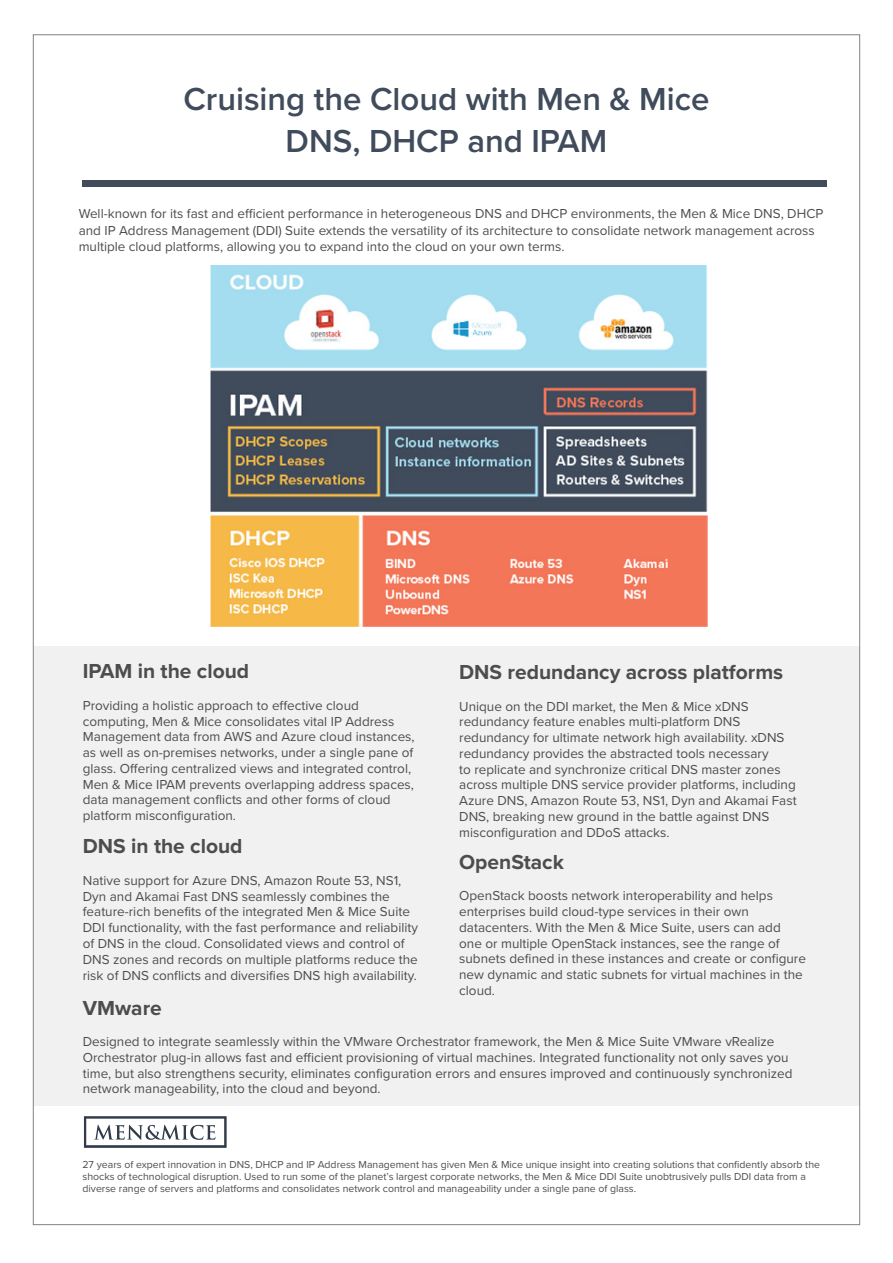
<style>
.page{position:relative;width:893px;height:1263px;background:#fff}
.page>*{position:absolute;margin:0;border:0;box-sizing:border-box;transform-origin:0 0}
.t1{font:600 33px/42px "Proxima Nova";color:#404b5b;text-align:center}
.t2{font:700 21px "Proxima Nova";color:#4d4d4d}
.t3{font:13.5px/15.8px "Proxima Nova";color:#4d4d4d}
.t4{font:10.5px/12px "Proxima Nova";color:#4d4d4d}
</style>
<div class="page">
<div style="left:33px;top:646px;width:826px;height:460px;background:#f0f1f0"></div>
<div style="left:82px;top:181px;width:745px;height:6px;background:#404b5b"></div>
<svg style="left:84px;top:1116px;width:143px;height:32px"></svg>
<img style="left:210px;top:266px;width:498px;height:361px">
<h1 class="t1" style="left:183px;top:78px;width:528px">Cruising the Cloud with Men &amp; Mice<br>DNS, DHCP and IPAM</h1>
<p class="t3" style="left:79px;top:206px;width:746px;line-height:16.5px">Well-known for its fast and efficient performance in heterogeneous DNS and DHCP environments, the Men &amp; Mice DNS, DHCP and IP Address Management (DDI) Suite extends the versatility of its architecture to consolidate network management across multiple cloud platforms, allowing you to expand into the cloud on your own terms.</p>
<h2 class="t2" style="left:83px;top:659px;width:168px">IPAM in the cloud</h2>
<p class="t3" style="left:83px;top:698px;width:333px">Providing a holistic approach to effective cloud computing, Men &amp; Mice consolidates vital IP Address Management data from AWS and Azure cloud instances, as well as on-premises networks, under a single pane of glass. Offering centralized views and integrated control, Men &amp; Mice IPAM prevents overlapping address spaces, data management conflicts and other forms of cloud platform misconfiguration.</p>
<h2 class="t2" style="left:83px;top:834px;width:161px">DNS in the cloud</h2>
<p class="t3" style="left:83px;top:873px;width:337px">Native support for Azure DNS, Amazon Route 53, NS1, Dyn and Akamai Fast DNS seamlessly combines the feature-rich benefits of the integrated Men &amp; Mice Suite DDI functionality, with the fast performance and reliability of DNS in the cloud. Consolidated views and control of DNS zones and records on multiple platforms reduce the risk of DNS conflicts and diversifies DNS high availability.</p>
<h2 class="t2" style="left:459px;top:660px;width:326px">DNS redundancy across platforms</h2>
<p class="t3" style="left:459px;top:698px;width:339px">Unique on the DDI market, the Men &amp; Mice xDNS redundancy feature enables multi-platform DNS redundancy for ultimate network high availability. xDNS redundancy provides the abstracted tools necessary<br>to replicate and synchronize critical DNS master zones across multiple DNS service provider platforms, including Azure DNS, Amazon Route 53, NS1, Dyn and Akamai Fast DNS, breaking new ground in the battle against DNS misconfiguration and DDoS attacks.</p>
<h2 class="t2" style="left:459px;top:849px;width:106px">OpenStack</h2>
<p class="t3" style="left:459px;top:888px;width:348px">OpenStack boosts network interoperability and helps enterprises build cloud-type services in their own datacenters. With the Men &amp; Mice Suite, users can add one or multiple OpenStack instances, see the range of subnets defined in these instances and create or configure new dynamic and static subnets for virtual machines in the cloud.</p>
<h2 class="t2" style="left:83px;top:995px;width:81px">VMware</h2>
<p class="t3" style="left:83px;top:1034px;width:711px">Designed to integrate seamlessly within the VMware Orchestrator framework, the Men &amp; Mice Suite VMware vRealize Orchestrator plug-in allows fast and efficient provisioning of virtual machines. Integrated functionality not only saves you time, but also strengthens security, eliminates configuration errors and ensures improved and continuously synchronized network manageability, into the cloud and beyond.</p>
<p class="t4" style="left:82px;top:1159px;width:739px">27 years of expert innovation in DNS, DHCP and IP Address Management has given Men &amp; Mice unique insight into creating solutions that confidently absorb the shocks of technological disruption. Used to run some of the planet’s largest corporate networks, the Men &amp; Mice DDI Suite unobtrusively pulls DDI data from a diverse range of servers and platforms and consolidates network control and manageability under a single pane of glass.</p>
</div>
